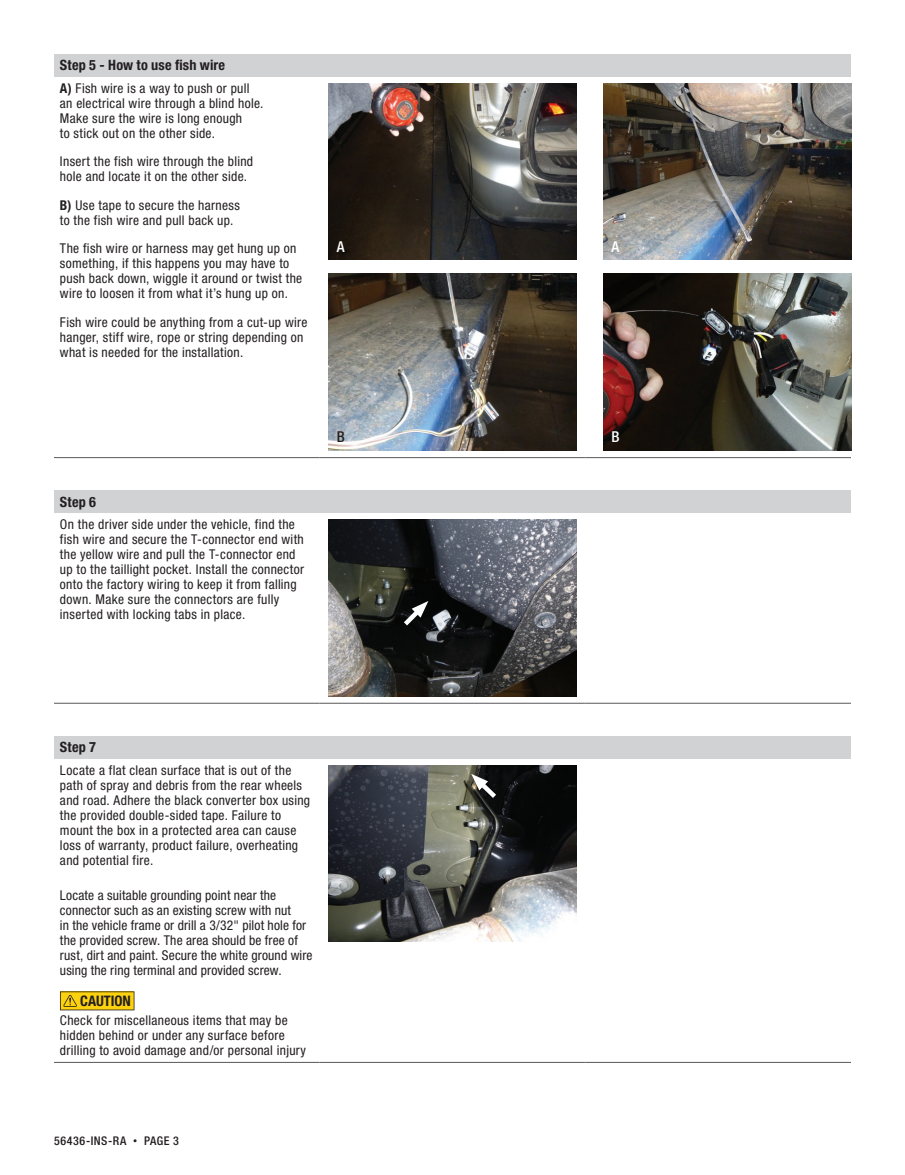
<style>
.page{position:relative;width:905px;height:1175px;background:#fff}
.page>*{position:absolute;margin:0;border:0;box-sizing:border-box;transform-origin:0 0}
.t1{font:500 condensed 15px "Helvetica Neue LT Std";color:#fff}
.t2{font:500 condensed 15px "Helvetica Neue LT Std";color:#231f20}
.t3{font:700 condensed 14.55px "Helvetica Neue LT Std";letter-spacing:-.005em;color:#231f20}
.t4{font:700 condensed 14.25px "Helvetica Neue LT Std";letter-spacing:.01em;color:#231f20}
.t5{font:condensed 13.5px/15px "Helvetica Neue LT Std";letter-spacing:.02em;color:#231f20}
.t6{font:500 condensed 12px "Helvetica Neue LT Std";letter-spacing:.045em;color:#231f20}
.s1{font-weight:700}
.s2{font-family:"DINOT";font-weight:400;font-stretch:normal;font-size:9px}
</style>
<div class="page">
<div style="left:54px;top:490px;width:796px;height:22px;background:#d1d2d4"></div>
<hr style="left:54px;top:703px;width:266px;height:1px;background:#57585a">
<hr style="left:320px;top:703px;width:265px;height:1px;background:#57585a">
<hr style="left:585px;top:703px;width:265px;height:1px;background:#57585a">
<img style="left:329px;top:519px;width:247px;height:177px">
<div style="left:54px;top:54px;width:796px;height:22px;background:#d1d2d4"></div>
<hr style="left:320px;top:457px;width:265px;height:1px;background:#57585a">
<hr style="left:585px;top:457px;width:265px;height:1px;background:#57585a">
<hr style="left:54px;top:457px;width:266px;height:1px;background:#57585a">
<img style="left:329px;top:83px;width:247px;height:177px">
<img style="left:603px;top:83px;width:248px;height:177px">
<img style="left:329px;top:274px;width:247px;height:176px">
<img style="left:603px;top:274px;width:248px;height:176px">
<div style="left:54px;top:736px;width:796px;height:22px;background:#d1d2d4"></div>
<hr style="left:54px;top:1062px;width:266px;height:1px;background:#57585a">
<hr style="left:320px;top:1062px;width:265px;height:1px;background:#57585a">
<hr style="left:585px;top:1062px;width:265px;height:1px;background:#57585a">
<svg style="left:60px;top:991px;width:74px;height:19px"></svg>
<img style="left:329px;top:765px;width:247px;height:176px">
<svg style="left:399px;top:601px;width:29px;height:29px"></svg>
<svg style="left:471px;top:774px;width:30px;height:28px"></svg>
<p class="t4" style="left:60px;top:56px;width:167px">Step 5 - How to use fish wire</p>
<p class="t5" style="left:60px;top:80px;width:205px"><span class="s1">A)</span> Fish wire is a way to push or pull an electrical wire through a blind hole.<br>Make sure the wire is long enough<br>to stick out on the other side.</p>
<p class="t5" style="left:60px;top:154px;width:195px">Insert the fish wire through the blind hole and locate it on the other side.</p>
<p class="t5" style="left:60px;top:197px;width:181px"><span class="s1">B)</span> Use tape to secure the harness to the fish wire and pull back up.</p>
<p class="t5" style="left:60px;top:241px;width:244px">The fish wire or harness may get hung up on something, if this happens you may have to push back down, wiggle it around or twist the wire to loosen it from what it’s hung up on.</p>
<p class="t5" style="left:60px;top:314px;width:249px">Fish wire could be anything from a cut-up wire hanger, stiff wire, rope or string depending on what is needed for the installation.</p>
<p class="t4" style="left:60px;top:493px;width:38px">Step 6</p>
<p class="t5" style="left:60px;top:517px;width:246px">On the driver side under the vehicle, find the fish wire and secure the T-connector end with the yellow wire and pull the T-connector end up to the taillight pocket. Install the connector onto the factory wiring to keep it from falling down. Make sure the connectors are fully inserted with locking tabs in place.</p>
<p class="t1" style="left:337px;top:237px;width:9px">A</p>
<p class="t2" style="left:337px;top:428px;width:10px">B</p>
<p class="t4" style="left:60px;top:738px;width:38px">Step 7</p>
<p class="t5" style="left:60px;top:762px;width:252px">Locate a flat clean surface that is out of the path of spray and debris from the rear wheels and road. Adhere the black converter box using the provided double-sided tape. Failure to mount the box in a protected area can cause loss of warranty, product failure, overheating and potential fire.</p>
<p class="t5" style="left:60px;top:887px;width:254px">Locate a suitable grounding point near the connector such as an existing screw with nut<br>in the vehicle frame or drill a 3/32" pilot hole for the provided screw. The area should be free of rust, dirt and paint. Secure the white ground wire using the ring terminal and provided screw.</p>
<p class="t3" style="left:80px;top:992px;width:52px">CAUTION</p>
<p class="t5" style="left:60px;top:1013px;width:247px">Check for miscellaneous items that may be hidden behind or under any surface before drilling to avoid damage and/or personal injury</p>
<p class="t6" style="left:54px;top:1133px;width:126px">56436-INS-RA <span class="s2">•</span> PAGE 3</p>
<p class="t1" style="left:611px;top:237px;width:9px">A</p>
<p class="t1" style="left:611px;top:428px;width:10px">B</p>
</div>
